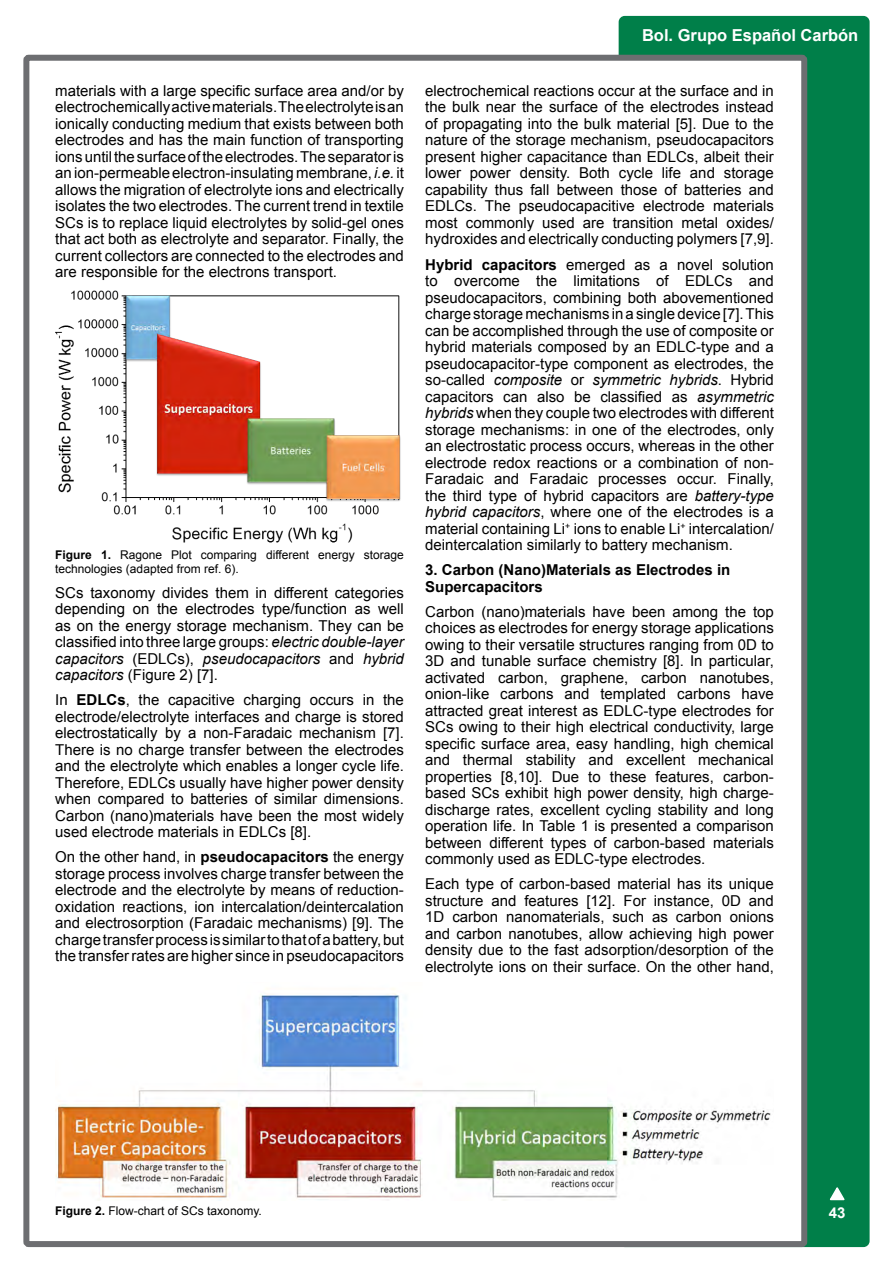
<style>
.page{position:relative;width:893px;height:1263px;background:#fff}
.page>*{position:absolute;margin:0;border:0;box-sizing:border-box;transform-origin:0 0}
.t1{font:700 16.5px "Arial";color:#fff}
.t2{font:15px/16.5px "Arial";color:#000;text-align:justify}
.t3{font:700 15px/16.5px "Arial";color:#000}
.t4{font:700 15px "Arial";color:#fff}
.t5{font:12px/13.5px "Arial";color:#000}
.s1{font-style:italic}
.s2{font-weight:700}
</style>
<div class="page">
<div style="left:622px;top:19px;width:245px;height:1225px;background:#007f49;border-radius:3px"></div>
<div style="left:619px;top:16px;width:251px;height:1231px;border:6px solid #007f49;border-radius:3px"></div>
<div style="left:26px;top:58px;width:778px;height:1186px;background:#fff;border-radius:2px"></div>
<div style="left:23px;top:55px;width:784px;height:1192px;border:6px solid #6d6e71;border-radius:2px"></div>
<svg style="left:828px;top:1187px;width:18px;height:14px"></svg>
<img style="left:55px;top:290px;width:346px;height:253px">
<img style="left:55px;top:988px;width:716px;height:212px">
<p class="t2" style="left:55px;top:83px;width:350px">materials with a large specific surface area and/or by electrochemically active materials. The electrolyte is an ionically conducting medium that exists between both electrodes and has the main function of transporting ions until the surface of the electrodes. The separator is an ion-permeable electron-insulating membrane, <span class="s1">i.e.</span> it allows the migration of electrolyte ions and electrically isolates the two electrodes. The current trend in textile SCs is to replace liquid electrolytes by solid-gel ones that act both as electrolyte and separator. Finally, the current collectors are connected to the electrodes and are responsible for the electrons transport.</p>
<p class="t5" style="left:55px;top:548px;width:350px"><span class="s2">Figure 1.</span> Ragone Plot comparing different energy storage technologies (adapted from ref. 6).</p>
<p class="t2" style="left:55px;top:584px;width:350px">SCs taxonomy divides them in different categories depending on the electrodes type/function as well as on the energy storage mechanism. They can be classified into three large groups: <span class="s1">electric double-layer capacitors</span> (EDLCs), <span class="s1">pseudocapacitors</span> and <span class="s1">hybrid capacitors</span> (Figure 2) [7].</p>
<p class="t2" style="left:55px;top:692px;width:350px">In <span class="s2">EDLCs</span>, the capacitive charging occurs in the electrode/electrolyte interfaces and charge is stored electrostatically by a non-Faradaic mechanism [7].<br>There is no charge transfer between the electrodes and the electrolyte which enables a longer cycle life.<br>Therefore, EDLCs usually have higher power density when compared to batteries of similar dimensions.<br>Carbon (nano)materials have been the most widely used electrode materials in EDLCs [8].</p>
<p class="t2" style="left:55px;top:849px;width:350px">On the other hand, in <span class="s2">pseudocapacitors</span> the energy storage process involves charge transfer between the electrode and the electrolyte by means of reduction&shy;oxidation reactions, ion intercalation/deintercalation and electrosorption (Faradaic mechanisms) [9]. The charge transfer process is similar to that of a battery, but the transfer rates are higher since in pseudocapacitors</p>
<p class="t1" style="left:642px;top:26px;width:218px">Bol. Grupo Español Carbón</p>
<p class="t2" style="left:425px;top:83px;width:350px">electrochemical reactions occur at the surface and in the bulk near the surface of the electrodes instead of propagating into the bulk material [5]. Due to the nature of the storage mechanism, pseudocapacitors present higher capacitance than EDLCs, albeit their lower power density. Both cycle life and storage capability thus fall between those of batteries and EDLCs. The pseudocapacitive electrode materials most commonly used are transition metal oxides/ hydroxides and electrically conducting polymers [7,9].</p>
<p class="t2" style="left:425px;top:256px;width:350px"><span class="s2">Hybrid capacitors</span> emerged as a novel solution to overcome the limitations of EDLCs and pseudocapacitors, combining both abovementioned charge storage mechanisms in a single device [7]. This can be accomplished through the use of composite or hybrid materials composed by an EDLC-type and a pseudocapacitor-type component as electrodes, the so-called <span class="s1">composite</span> or <span class="s1">symmetric hybrids</span>. Hybrid capacitors can also be classified as <span class="s1">asymmetric hybrids</span> when they couple two electrodes with different storage mechanisms: in one of the electrodes, only an electrostatic process occurs, whereas in the other electrode redox reactions or a combination of non-Faradaic and Faradaic processes occur. Finally, the third type of hybrid capacitors are <span class="s1">battery-type hybrid capacitors</span>, where one of the electrodes is a material containing Li<sup>+</sup> ions to enable Li<sup>+</sup> intercalation/ deintercalation similarly to battery mechanism.</p>
<p class="t3" style="left:425px;top:562px;width:307px">3. Carbon (Nano)Materials as Electrodes in<br>Supercapacitors</p>
<p class="t2" style="left:425px;top:603px;width:350px">Carbon (nano)materials have been among the top choices as electrodes for energy storage applications owing to their versatile structures ranging from 0D to 3D and tunable surface chemistry [8]. In particular, activated carbon, graphene, carbon nanotubes, onion-like carbons and templated carbons have attracted great interest as EDLC-type electrodes for SCs owing to their high electrical conductivity, large specific surface area, easy handling, high chemical and thermal stability and excellent mechanical properties [8,10]. Due to these features, carbon&shy;based SCs exhibit high power density, high charge&shy;discharge rates, excellent cycling stability and long operation life. In Table 1 is presented a comparison between different types of carbon-based materials commonly used as EDLC-type electrodes.</p>
<p class="t2" style="left:425px;top:876px;width:350px">Each type of carbon-based material has its unique structure and features [12]. For instance, 0D and 1D carbon nanomaterials, such as carbon onions and carbon nanotubes, allow achieving high power density due to the fast adsorption/desorption of the electrolyte ions on their surface. On the other hand,</p>
<p class="t5" style="left:55px;top:1204px;width:208px"><span class="s2">Figure 2.</span> Flow-chart of SCs taxonomy.</p>
<p class="t4" style="left:829px;top:1204px;width:18px">43</p>
</div>
